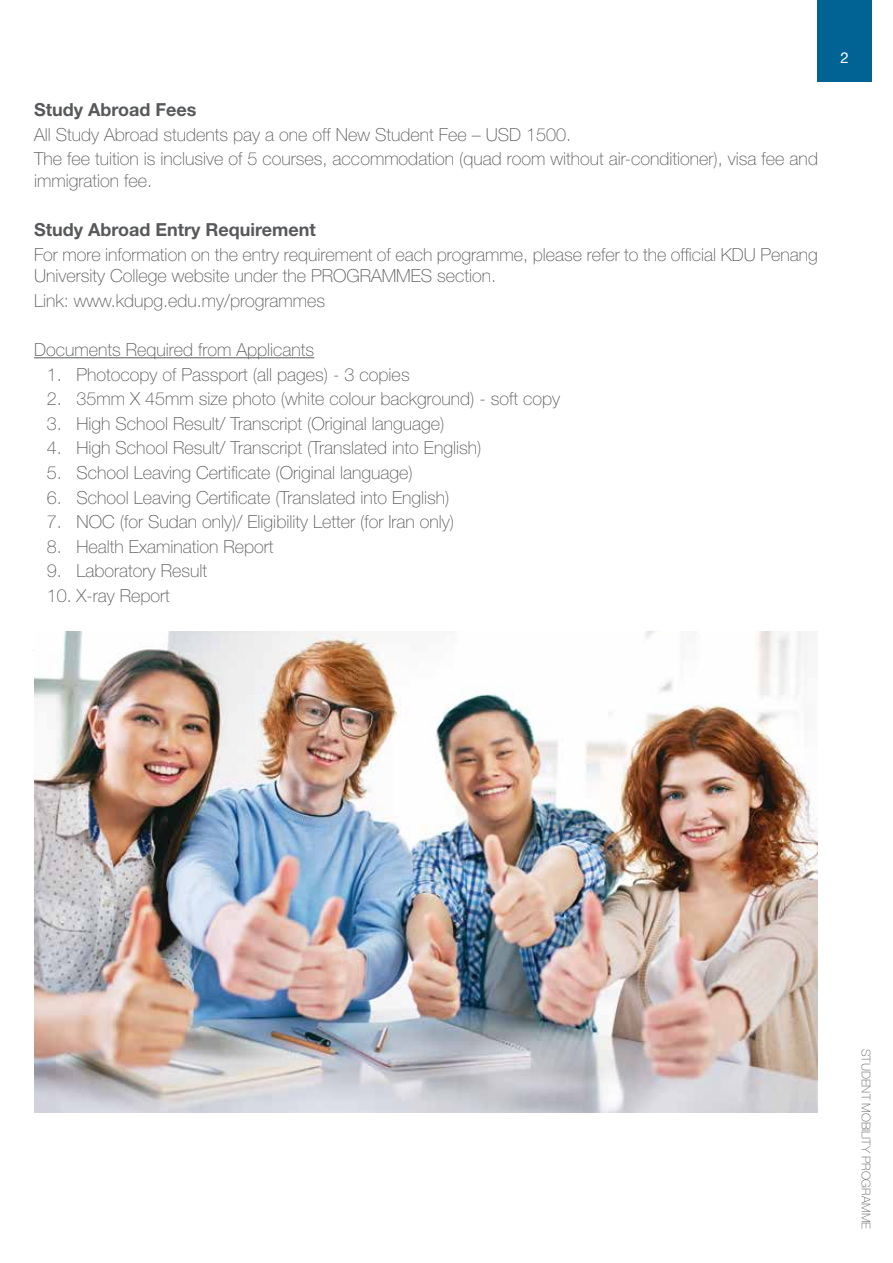
<style>
.page{position:relative;width:893px;height:1263px;background:#fff}
.page>*{position:absolute;margin:0;border:0;box-sizing:border-box;transform-origin:0 0}
.t1{font:100 18px/24.6px "Helvetica Neue LT Std";color:#58595b}
.t2{font:700 18px "Helvetica Neue LT Std";color:#58595b}
.t3{font:15px "Helvetica Neue LT Std";color:#fff}
.t4{font:100 12px "Helvetica Neue LT Std";color:#636466}
</style>
<div class="page">
<hr style="left:34px;top:357px;width:280px;height:1px;background:#58595b">
<img style="left:34px;top:631px;width:784px;height:481px">
<div style="left:818px;top:0;width:54px;height:81px;background:#006394"></div>
<p class="t2" style="left:34px;top:98px;width:164px">Study Abroad Fees</p>
<p class="t1" style="left:34px;top:122px;width:785px">All Study Abroad students pay a one off New Student Fee – USD 1500.<br>The fee tuition is inclusive of 5 courses, accommodation (quad room without air-conditioner), visa fee and</p>
<p class="t1" style="left:34px;top:168px;width:120px">immigration fee.</p>
<p class="t2" style="left:34px;top:218px;width:283px">Study Abroad Entry Requirement</p>
<p class="t1" style="left:34px;top:243px;width:785px;line-height:21.6px">For more information on the entry requirement of each programme, please refer to the official KDU Penang<br>University College website under the PROGRAMMES section.</p>
<p class="t1" style="left:34px;top:288px;width:293px">Link: www.kdupg.edu.my/programmes</p>
<p class="t1" style="left:34px;top:337px;width:282px">Documents Required from Applicants</p>
<p class="t1" style="left:47px;top:362px;width:364px">1. Photocopy of Passport (all pages) - 3 copies</p>
<p class="t1" style="left:47px;top:386px;width:515px">2. 35mm X 45mm size photo (white colour background) - soft copy</p>
<p class="t1" style="left:47px;top:411px;width:399px">3. High School Result/ Transcript (Original language)</p>
<p class="t1" style="left:47px;top:436px;width:436px">4. High School Result/ Transcript (Translated into English)</p>
<p class="t1" style="left:47px;top:460px;width:368px">5. School Leaving Certificate (Original language)</p>
<p class="t1" style="left:47px;top:485px;width:404px">6. School Leaving Certificate (Translated into English)</p>
<p class="t1" style="left:47px;top:509px;width:409px">7. NOC (for Sudan only)/ Eligibility Letter (for Iran only)</p>
<p class="t1" style="left:47px;top:534px;width:228px">8. Health Examination Report</p>
<p class="t1" style="left:47px;top:559px;width:162px">9. Laboratory Result</p>
<p class="t1" style="left:47px;top:583px;width:125px">10. X-ray Report</p>
<p class="t3" style="left:840px;top:49px;width:10px">2</p>
<p class="t4" style="left:873px;top:1049px;width:182px;rotate:90deg">STUDENT MOBILITY PROGRAMME</p>
</div>
